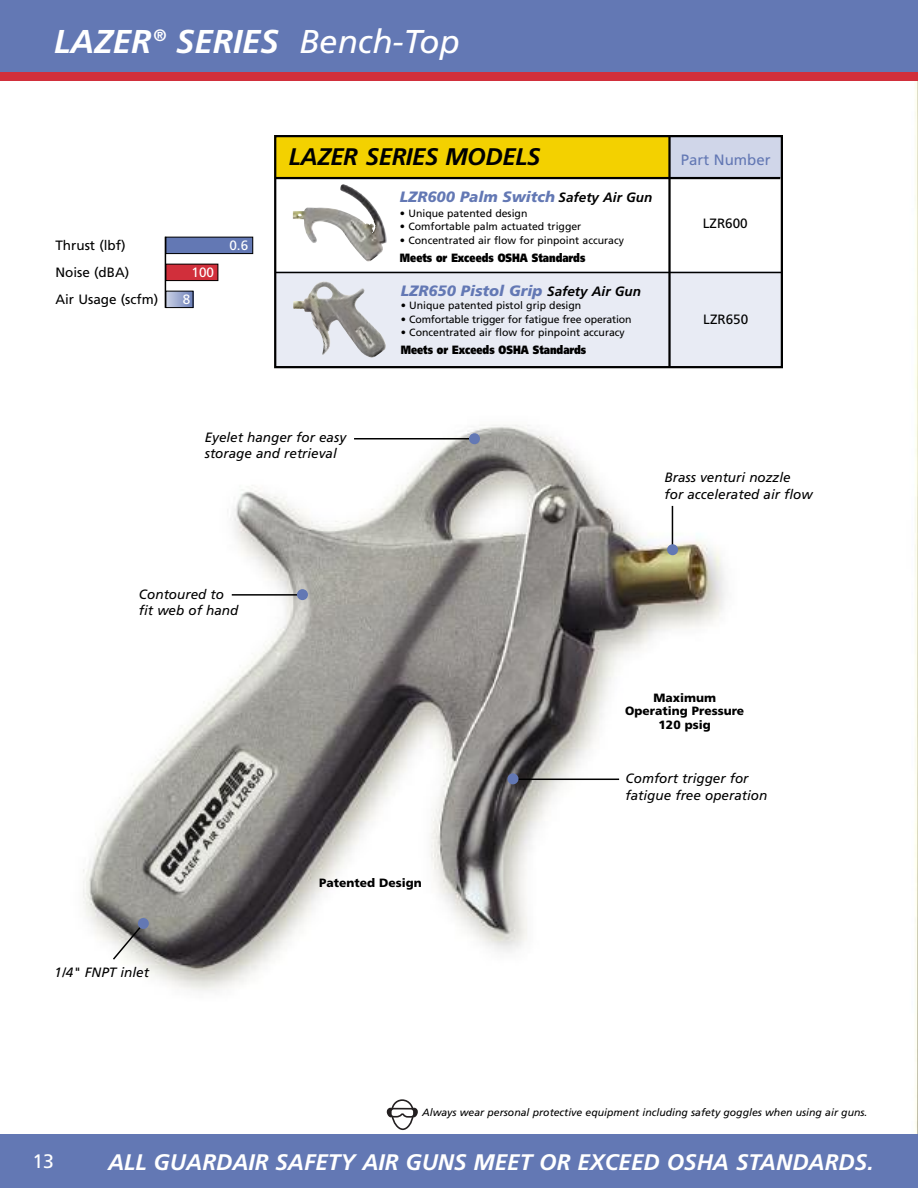
<style>
.page{position:relative;width:918px;height:1188px;background:#fff}
.page>*{position:absolute;margin:0;border:0;box-sizing:border-box;transform-origin:0 0}
.t1{font:italic 700 33px "Frutiger";color:#fff}
.t2{font:italic 700 24px "Frutiger";letter-spacing:-.015em;color:#000}
.t3{font:italic 700 22.5px "Frutiger";color:#fff}
.t4{font:19.5px "Frutiger";color:#fff}
.t5{font:italic 900 15px "Frutiger";color:#6378b4}
.t6{font:15px "Frutiger";color:#6378b4}
.t7{font:italic 13.5px/16.2px "Frutiger";color:#000}
.t8{font:13.5px "Frutiger";color:#000}
.t9{font:13.5px "Frutiger";color:#fff}
.t10{font:900 12px "Frutiger";color:#000;scale:.8 1}
.t11{font:900 12px/13.5px "Frutiger";color:#000;text-align:center}
.t12{font:10.5px "Frutiger";color:#000}
.t13{font:italic 10.5px "Frutiger";color:#000}
.s1{font-weight:400}
.s2{font-weight:700;font-size:13.5px;color:#000}
</style>
<div class="page">
<img style="left:83px;top:81px;width:835px;height:1053px">
<div style="left:0;top:0;width:918px;height:81px;background:#6378b4"></div>
<div style="left:0;top:1134px;width:918px;height:54px;background:#6378b4"></div>
<div style="left:0;top:73px;width:918px;height:8px;background:#d12f3b"></div>
<hr style="left:354px;top:438px;width:121px;height:2px;background:#000">
<div style="left:469px;top:433px;width:11px;height:11px;background:#6378b4;border-radius:50%"></div>
<hr style="left:512px;top:779px;width:107px;height:1px;background:#000">
<div style="left:507px;top:773px;width:12px;height:11px;background:#6378b4;border-radius:50%"></div>
<hr style="left:232px;top:594px;width:74px;height:2px;background:#000">
<div style="left:297px;top:589px;width:11px;height:11px;background:#6378b4;border-radius:50%"></div>
<hr style="left:672px;top:506px;width:1px;height:41px;background:#000">
<div style="left:667px;top:544px;width:11px;height:11px;background:#6378b4;border-radius:50%"></div>
<svg style="left:111px;top:917px;width:39px;height:44px;background:#a4a5a5"></svg>
<svg style="left:387px;top:1099px;width:31px;height:31px"></svg>
<div style="left:274px;top:135px;width:396px;height:43px;background:#f3d100"></div>
<div style="left:276px;top:271px;width:506px;height:95px;background:#e8ebf4"></div>
<div style="left:292px;top:183px;width:101px;height:83px;background:#fff"></div>
<img style="left:293px;top:184px;width:94px;height:78px">
<img style="left:293px;top:281px;width:93px;height:77px">
<hr style="left:275px;top:272px;width:508px;height:1px;background:#000">
<div style="left:669px;top:135px;width:111px;height:43px;background:#d0d6e9"></div>
<hr style="left:275px;top:177px;width:505px;height:2px;background:#000">
<hr style="left:668px;top:136px;width:3px;height:231px;background:#000">
<div style="left:166px;top:237px;width:87px;height:17px;background:#6378b4"></div>
<div style="left:165px;top:237px;width:88px;height:17px;border:1px solid #000"></div>
<div style="left:166px;top:264px;width:52px;height:17px;background:#d12f3b"></div>
<div style="left:165px;top:264px;width:53px;height:17px;border:1px solid #000"></div>
<svg style="left:167px;top:293px;width:24px;height:13px"></svg>
<div style="left:165px;top:291px;width:28px;height:17px;border:1px solid #000"></div>
<hr style="left:165px;top:237px;width:1px;height:71px;background:#000">
<div style="left:274px;top:135px;width:509px;height:233px;border:2px solid #000"></div>
<h1 class="t1" style="left:54px;top:28px;width:407px">LAZER<sup>®</sup> SERIES <span class="s1">Bench-Top</span></h1>
<p class="t8" style="left:55px;top:240px;width:72px">Thrust (lbf)</p>
<p class="t9" style="left:229px;top:240px;width:20px">0.6</p>
<p class="t8" style="left:55px;top:267px;width:75px">Noise (dBA)</p>
<p class="t9" style="left:192px;top:267px;width:24px">100</p>
<p class="t8" style="left:55px;top:294px;width:104px">Air Usage (scfm)</p>
<p class="t9" style="left:183px;top:294px;width:9px">8</p>
<h2 class="t2" style="left:289px;top:147px;width:253px">LAZER SERIES MODELS</h2>
<h3 class="t5" style="left:400px;top:191px;width:254px">LZR600 Palm Switch <span class="s2">Safety Air Gun</span></h3>
<p class="t12" style="left:400px;top:209px;width:129px">• Unique patented design</p>
<p class="t12" style="left:400px;top:222px;width:183px">• Comfortable palm actuated trigger</p>
<p class="t12" style="left:400px;top:236px;width:225px">• Concentrated air flow for pinpoint accuracy</p>
<p class="t10" style="left:400px;top:253px;width:233px">Meets or Exceeds OSHA Standards</p>
<h3 class="t5" style="left:401px;top:284px;width:242px">LZR650 Pistol Grip <span class="s2">Safety Air Gun</span></h3>
<p class="t12" style="left:401px;top:301px;width:182px">• Unique patented pistol grip design</p>
<p class="t12" style="left:401px;top:315px;width:232px">• Comfortable trigger for fatigue free operation</p>
<p class="t12" style="left:401px;top:328px;width:225px">• Concentrated air flow for pinpoint accuracy</p>
<p class="t10" style="left:401px;top:345px;width:233px">Meets or Exceeds OSHA Standards</p>
<h3 class="t6" style="left:681px;top:154px;width:91px">Part Number</h3>
<p class="t8" style="left:703px;top:218px;width:47px">LZR600</p>
<p class="t8" style="left:703px;top:314px;width:47px">LZR650</p>
<p class="t7" style="left:205px;top:430px;width:143px">Eyelet hanger for easy storage and retrieval</p>
<p class="t7" style="left:665px;top:471px;width:150px">Brass venturi nozzle for accelerated air flow</p>
<p class="t7" style="left:139px;top:587px;width:101px">Contoured to fit web of hand</p>
<p class="t11" style="left:625px;top:692px;width:120px">Maximum<br>Operating Pressure<br>120 psig</p>
<p class="t7" style="left:55px;top:965px;width:96px">1/4" FNPT inlet</p>
<p class="t11" style="left:319px;top:877px;width:104px">Patented Design</p>
<p class="t7" style="left:626px;top:772px;width:143px">Comfort trigger for fatigue free operation</p>
<p class="t13" style="left:422px;top:1108px;width:447px">Always wear personal protective equipment including safety goggles when using air guns.</p>
<h3 class="t4" style="left:32px;top:1154px;width:23px">13</h3>
<h3 class="t3" style="left:108px;top:1154px;width:767px">ALL GUARDAIR SAFETY AIR GUNS MEET OR EXCEED OSHA STANDARDS.</h3>
</div>
